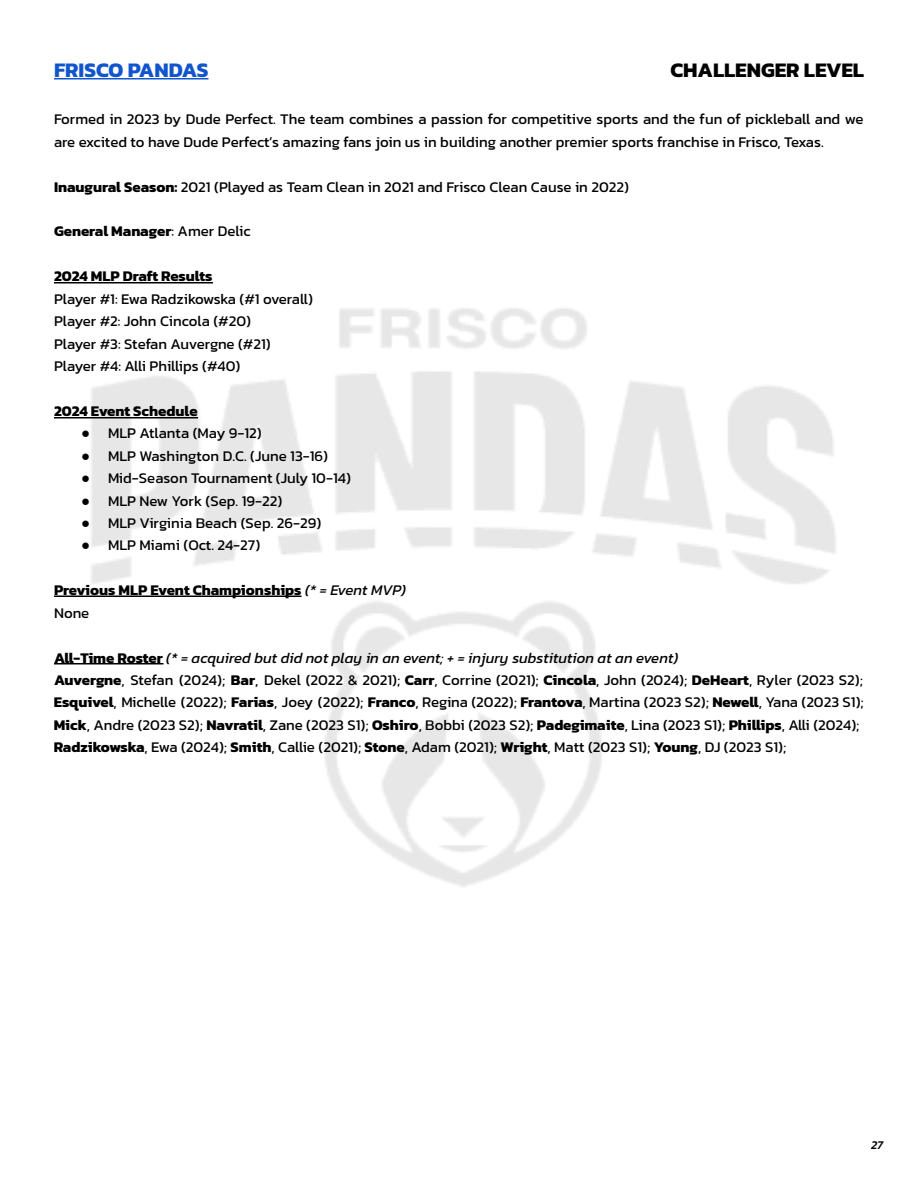
<style>
.page{position:relative;width:918px;height:1188px;background:#fff}
.page>*{position:absolute;margin:0;border:0;box-sizing:border-box;transform-origin:0 0}
.t1{font:700 21px "Kanit";color:#000}
.t2{font:700 21px "Kanit";color:#15c}
.t3{font:15px/22.4px "Kanit";color:#000}
.t4{font:700 15px/22.4px "Kanit";color:#000}
.t5{font:italic 500 12px "Kanit";color:#000}
.s1{font-weight:700}
.s2{font-weight:400}
.s3{font-family:"Arial"}
.s4{font-weight:400;font-style:italic}
.s5{font-style:italic}
</style>
<div class="page">
<hr style="left:54px;top:78px;width:154px;height:1px;background:#15c">
<hr style="left:54px;top:282px;width:159px;height:1px;background:#000">
<hr style="left:54px;top:417px;width:144px;height:1px;background:#000">
<hr style="left:54px;top:596px;width:248px;height:1px;background:#000">
<hr style="left:54px;top:663px;width:109px;height:1px;background:#000">
<h1 class="t2" style="left:54px;top:54px;width:156px">FRISCO PANDAS</h1>
<h1 class="t1" style="left:670px;top:54px;width:195px">CHALLENGER LEVEL</h1>
<p class="t3" style="left:54px;top:108px;width:811px">Formed in 2023 by Dude Perfect. The team combines a passion for competitive sports and the fun of pickleball and we are excited to have Dude Perfect’s amazing fans join us in building another premier sports franchise in Frisco, Texas.</p>
<p class="t3" style="left:54px;top:175px;width:576px"><span class="s1">Inaugural Season:</span> 2021 (Played as Team Clean in 2021 and Frisco Clean Cause in 2022)</p>
<p class="t4" style="left:54px;top:220px;width:198px">General Manager<span class="s2">: Amer Delic</span></p>
<p class="t4" style="left:54px;top:265px;width:160px">2024 MLP Draft Results</p>
<p class="t3" style="left:54px;top:287px;width:260px">Player #1: Ewa Radzikowska (#1 overall)<br>Player #2: John Cincola (#20)<br>Player #3: Stefan Auvergne (#21)<br>Player #4: Alli Phillips (#40)</p>
<p class="t4" style="left:54px;top:399px;width:145px">2024 Event Schedule</p>
<p class="t3" style="left:81px;top:422px;width:182px"><span class="s3">●</span> MLP Atlanta (May 9-12)</p>
<p class="t3" style="left:81px;top:444px;width:249px"><span class="s3">●</span> MLP Washington D.C. (June 13-16)</p>
<p class="t3" style="left:81px;top:467px;width:271px"><span class="s3">●</span> Mid-Season Tournament (July 10-14)</p>
<p class="t3" style="left:81px;top:489px;width:203px"><span class="s3">●</span> MLP New York (Sep. 19-22)</p>
<p class="t3" style="left:81px;top:512px;width:242px"><span class="s3">●</span> MLP Virginia Beach (Sep. 26-29)</p>
<p class="t3" style="left:81px;top:534px;width:181px"><span class="s3">●</span> MLP Miami (Oct. 24-27)</p>
<p class="t4" style="left:54px;top:579px;width:354px">Previous MLP Event Championships <span class="s4">(* = Event MVP)<br></span><span class="s2">None</span></p>
<p class="t3" style="left:54px;top:646px;width:811px"><span class="s1">All-Time Roster</span> <span class="s5">(* = acquired but did not play in an event; + = injury substitution at an event)<br></span><span class="s1">Auvergne</span>, Stefan (2024); <span class="s1">Bar</span>, Dekel (2022 &amp; 2021); <span class="s1">Carr</span>, Corrine (2021); <span class="s1">Cincola</span>, John (2024); <span class="s1">DeHeart</span>, Ryler (2023 S2); <span class="s1">Esquivel</span>, Michelle (2022); <span class="s1">Farias</span>, Joey (2022); <span class="s1">Franco</span>, Regina (2022); <span class="s1">Frantova</span>, Martina (2023 S2); <span class="s1">Newell</span>, Yana (2023 S1); <span class="s1">Mick</span>, Andre (2023 S2); <span class="s1">Navratil</span>, Zane (2023 S1); <span class="s1">Oshiro</span>, Bobbi (2023 S2); <span class="s1">Padegimaite</span>, Lina (2023 S1); <span class="s1">Phillips</span>, Alli (2024); <span class="s1">Radzikowska</span>, Ewa (2024); <span class="s1">Smith</span>, Callie (2021); <span class="s1">Stone</span>, Adam (2021); <span class="s1">Wright</span>, Matt (2023 S1); <span class="s1">Young</span>, DJ (2023 S1);</p>
<p class="t5" style="left:871px;top:1136px;width:14px">27</p>
</div>
